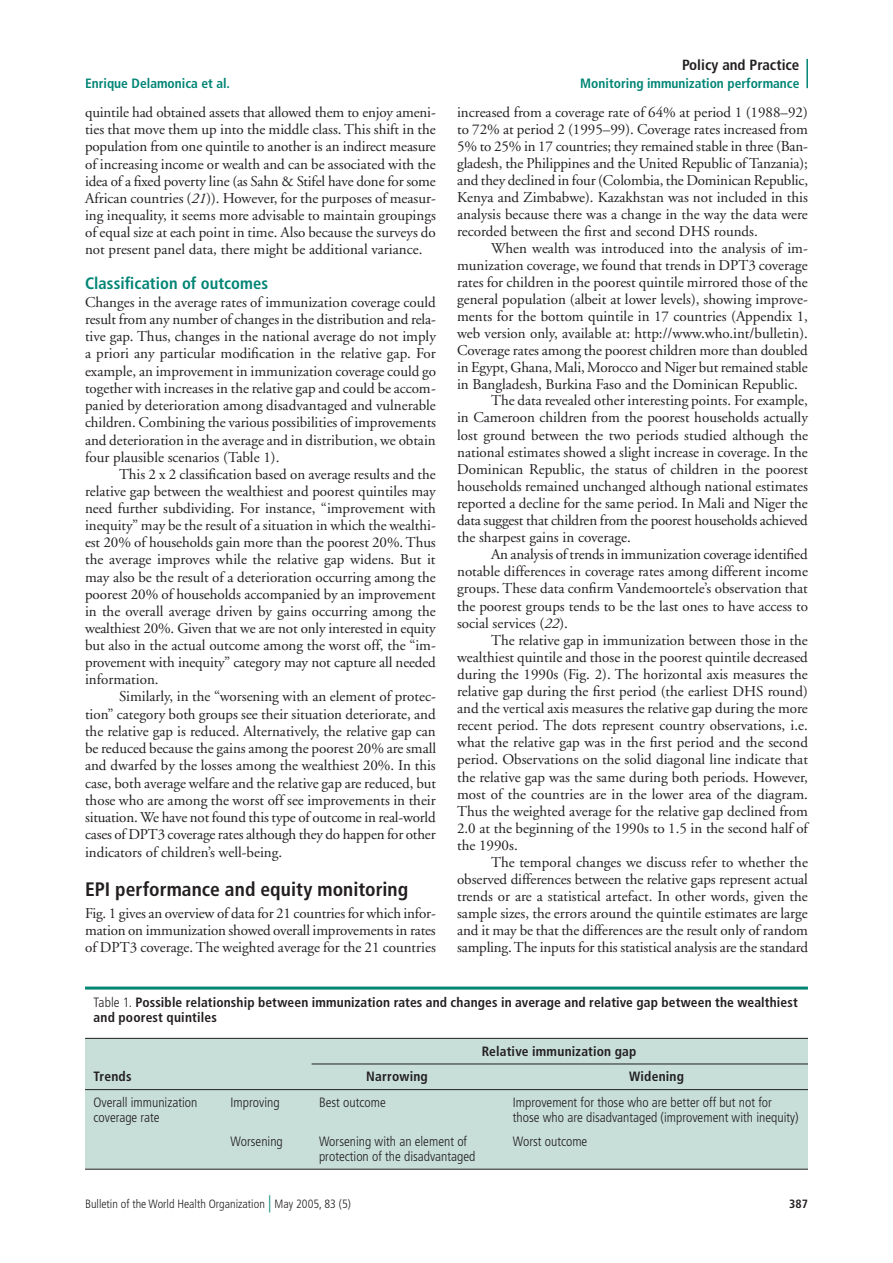
<style>
.page{position:relative;width:893px;height:1263px;background:#fff}
.page>*{position:absolute;margin:0;border:0;box-sizing:border-box;transform-origin:0 0}
.t1{font:700 condensed 19.5px "Frutiger";color:#231f20}
.t2{font:700 condensed 16.5px "Frutiger";letter-spacing:.005em;color:#008575}
.t3{font:15px/17.1px "Adobe Garamond";color:#231f20;text-align:justify}
.t4{font:700 condensed 15px "Frutiger";color:#231f20}
.t5{font:300 condensed 13.5px "Frutiger";color:#231f20}
.t6{font:700 condensed 13.5px/15px "Frutiger";letter-spacing:.01em;color:#231f20}
.t7{font:700 condensed 13.5px "Frutiger";color:#008575}
.t8{font:300 condensed 12px "Frutiger";color:#231f20}
.t9{font:700 condensed 12px "Frutiger";color:#231f20}
.s1{font-style:italic}
.s2{font-weight:300}
.s3{font-size:18px;color:#008575}
</style>
<div class="page">
<hr style="left:806px;top:59px;width:2px;height:29px;background:#008575">
<div style="left:85px;top:1038px;width:723px;height:131px;background:#c7ded9"></div>
<hr style="left:85px;top:986px;width:723px;height:3px;background:#008575">
<hr style="left:85px;top:1038px;width:723px;height:1px;background:#231f20">
<hr style="left:312px;top:1063px;width:496px;height:1px;background:#231f20">
<hr style="left:85px;top:1089px;width:723px;height:1px;background:#231f20">
<hr style="left:85px;top:1169px;width:723px;height:1px;background:#231f20">
<p class="t4" style="left:682px;top:56px;width:119px">Policy and Practice</p>
<p class="t7" style="left:85px;top:75px;width:147px">Enrique Delamonica et al.</p>
<p class="t7" style="left:580px;top:75px;width:221px">Monitoring immunization performance</p>
<p class="t3" style="left:85px;top:104px;width:352px">quintile had obtained assets that allowed them to enjoy ameni&shy;ties that move them up into the middle class. This shift in the population from one quintile to another is an indirect measure of increasing income or wealth and can be associated with the idea of a fixed poverty line (as Sahn &amp; Stifel have done for some African countries (<span class="s1">21</span>)). However, for the purposes of measur&shy;ing inequality, it seems more advisable to maintain groupings of equal size at each point in time. Also because the surveys do not present panel data, there might be additional variance.</p>
<p class="t2" style="left:85px;top:274px;width:185px">Classification of outcomes</p>
<p class="t3" style="left:85px;top:294px;width:353px">Changes in the average rates of immunization coverage could result from any number of changes in the distribution and rela&shy;tive gap. Thus, changes in the national average do not imply a priori any particular modification in the relative gap. For example, an improvement in immunization coverage could go together with increases in the relative gap and could be accom&shy;panied by deterioration among disadvantaged and vulnerable children. Combining the various possibilities of improvements and deterioration in the average and in distribution, we obtain four plausible scenarios (Table 1).</p>
<p class="t3" style="left:85px;top:466px;width:352px;text-indent:34px">This 2 x 2 classification based on average results and the relative gap between the wealthiest and poorest quintiles may need further subdividing. For instance, “improvement with inequity” may be the result of a situation in which the wealthi&shy;est 20% of households gain more than the poorest 20%. Thus the average improves while the relative gap widens. But it may also be the result of a deterioration occurring among the poorest 20% of households accompanied by an improvement in the overall average driven by gains occurring among the wealthiest 20%. Given that we are not only interested in equity but also in the actual outcome among the worst off, the “im&shy;provement with inequity” category may not capture all needed information.</p>
<p class="t3" style="left:85px;top:688px;width:353px;text-indent:34px">Similarly, in the “worsening with an element of protec&shy;tion” category both groups see their situation deteriorate, and the relative gap is reduced. Alternatively, the relative gap can be reduced because the gains among the poorest 20% are small and dwarfed by the losses among the wealthiest 20%. In this case, both average welfare and the relative gap are reduced, but those who are among the worst off see improvements in their situation. We have not found this type of outcome in real-world cases of DPT3 coverage rates although they do happen for other indicators of children’s well-being.</p>
<h1 class="t1" style="left:85px;top:878px;width:325px">EPI performance and equity monitoring</h1>
<p class="t3" style="left:85px;top:905px;width:352px">Fig. 1 gives an overview of data for 21 countries for which infor&shy;mation on immunization showed overall improvements in rates of DPT3 coverage. The weighted average for the 21 countries</p>
<p class="t6" style="left:94px;top:994px;width:706px"><span class="s2">Table 1.</span> Possible relationship between immunization rates and changes in average and relative gap between the wealthiest and poorest quintiles</p>
<p class="t6" style="left:482px;top:1043px;width:156px">Relative immunization gap</p>
<p class="t6" style="left:94px;top:1069px;width:40px">Trends</p>
<p class="t6" style="left:366px;top:1069px;width:63px">Narrowing</p>
<p class="t6" style="left:629px;top:1069px;width:56px">Widening</p>
<p class="t5" style="left:94px;top:1095px;width:105px">Overall immunization</p>
<p class="t5" style="left:231px;top:1095px;width:51px">Improving</p>
<p class="t5" style="left:319px;top:1095px;width:68px">Best outcome</p>
<p class="t5" style="left:513px;top:1095px;width:261px">Improvement for those who are better off but not for</p>
<p class="t5" style="left:94px;top:1110px;width:68px">coverage rate</p>
<p class="t5" style="left:513px;top:1110px;width:287px">those who are disadvantaged (improvement with inequity)</p>
<p class="t5" style="left:231px;top:1133px;width:54px">Worsening</p>
<p class="t5" style="left:319px;top:1133px;width:150px">Worsening with an element of</p>
<p class="t5" style="left:513px;top:1133px;width:76px">Worst outcome</p>
<p class="t5" style="left:319px;top:1148px;width:158px">protection of the disadvantaged</p>
<p class="t3" style="left:457px;top:104px;width:353px">increased from a coverage rate of 64% at period 1 (1988–92) to 72% at period 2 (1995–99). Coverage rates increased from 5% to 25% in 17 countries; they remained stable in three (Ban&shy;gladesh, the Philippines and the United Republic of Tanzania); and they declined in four (Colombia, the Dominican Republic, Kenya and Zimbabwe). Kazakhstan was not included in this analysis because there was a change in the way the data were recorded between the first and second DHS rounds.</p>
<p class="t3" style="left:491px;top:240px;width:318px">When wealth was introduced into the analysis of im-</p>
<p class="t3" style="left:457px;top:257px;width:352px">munization coverage, we found that trends in DPT3 coverage</p>
<p class="t3" style="left:457px;top:274px;width:352px">rates for children in the poorest quintile mirrored those of the</p>
<p class="t3" style="left:457px;top:291px;width:352px">general population (albeit at lower levels), showing improve-</p>
<p class="t3" style="left:457px;top:308px;width:352px">ments for the bottom quintile in 17 countries (Appendix 1,</p>
<p class="t3" style="left:457px;top:325px;width:352px">web version only, available at: http://www.who.int/bulletin).</p>
<p class="t3" style="left:457px;top:342px;width:352px">Coverage rates among the poorest children more than doubled</p>
<p class="t3" style="left:457px;top:359px;width:352px">in Egypt, Ghana, Mali, Morocco and Niger but remained stable</p>
<p class="t3" style="left:457px;top:376px;width:342px">in Bangladesh, Burkina Faso and the Dominican Republic.</p>
<p class="t3" style="left:491px;top:392px;width:318px">The data revealed other interesting points. For example,</p>
<p class="t3" style="left:457px;top:409px;width:352px">in Cameroon children from the poorest households actually</p>
<p class="t3" style="left:457px;top:427px;width:352px">lost ground between the two periods studied although the</p>
<p class="t3" style="left:457px;top:444px;width:352px">national estimates showed a slight increase in coverage. In the</p>
<p class="t3" style="left:457px;top:461px;width:352px">Dominican Republic, the status of children in the poorest</p>
<p class="t3" style="left:457px;top:478px;width:352px">households remained unchanged although national estimates</p>
<p class="t3" style="left:457px;top:495px;width:352px">reported a decline for the same period. In Mali and Niger the</p>
<p class="t3" style="left:457px;top:512px;width:352px">data suggest that children from the poorest households achieved</p>
<p class="t3" style="left:457px;top:529px;width:175px">the sharpest gains in coverage.</p>
<p class="t3" style="left:491px;top:546px;width:318px">An analysis of trends in immunization coverage identified</p>
<p class="t3" style="left:457px;top:563px;width:352px">notable differences in coverage rates among different income</p>
<p class="t3" style="left:457px;top:580px;width:352px">groups. These data confirm Vandemoortele’s observation that</p>
<p class="t3" style="left:457px;top:598px;width:352px">the poorest groups tends to be the last ones to have access to</p>
<p class="t3" style="left:457px;top:615px;width:112px">social services (<span class="s1">22</span>).</p>
<p class="t3" style="left:491px;top:632px;width:318px">The relative gap in immunization between those in the</p>
<p class="t3" style="left:457px;top:649px;width:352px">wealthiest quintile and those in the poorest quintile decreased</p>
<p class="t3" style="left:457px;top:666px;width:352px">during the 1990s (Fig. 2). The horizontal axis measures the</p>
<p class="t3" style="left:457px;top:683px;width:352px">relative gap during the first period (the earliest DHS round)</p>
<p class="t3" style="left:457px;top:700px;width:352px">and the vertical axis measures the relative gap during the more</p>
<p class="t3" style="left:457px;top:717px;width:352px">recent period. The dots represent country observations, i.e.</p>
<p class="t3" style="left:457px;top:734px;width:352px">what the relative gap was in the first period and the second</p>
<p class="t3" style="left:457px;top:751px;width:352px">period. Observations on the solid diagonal line indicate that</p>
<p class="t3" style="left:457px;top:769px;width:352px">the relative gap was the same during both periods. However,</p>
<p class="t3" style="left:457px;top:786px;width:352px">most of the countries are in the lower area of the diagram.</p>
<p class="t3" style="left:457px;top:803px;width:352px">Thus the weighted average for the relative gap declined from</p>
<p class="t3" style="left:457px;top:820px;width:352px">2.0 at the beginning of the 1990s to 1.5 in the second half of</p>
<p class="t3" style="left:457px;top:837px;width:62px">the 1990s.</p>
<p class="t3" style="left:491px;top:854px;width:318px">The temporal changes we discuss refer to whether the</p>
<p class="t3" style="left:457px;top:871px;width:352px">observed differences between the relative gaps represent actual</p>
<p class="t3" style="left:457px;top:888px;width:352px">trends or are a statistical artefact. In other words, given the</p>
<p class="t3" style="left:457px;top:905px;width:352px">sample sizes, the errors around the quintile estimates are large</p>
<p class="t3" style="left:457px;top:922px;width:352px">and it may be that the differences are the result only of random</p>
<p class="t3" style="left:457px;top:939px;width:352px">sampling. The inputs for this statistical analysis are the standard</p>
<p class="t8" style="left:85px;top:1197px;width:267px">Bulletin of the World Health Organization <span class="s3">|</span> May 2005, 83 (5)</p>
<p class="t9" style="left:789px;top:1197px;width:20px">387</p>
</div>
